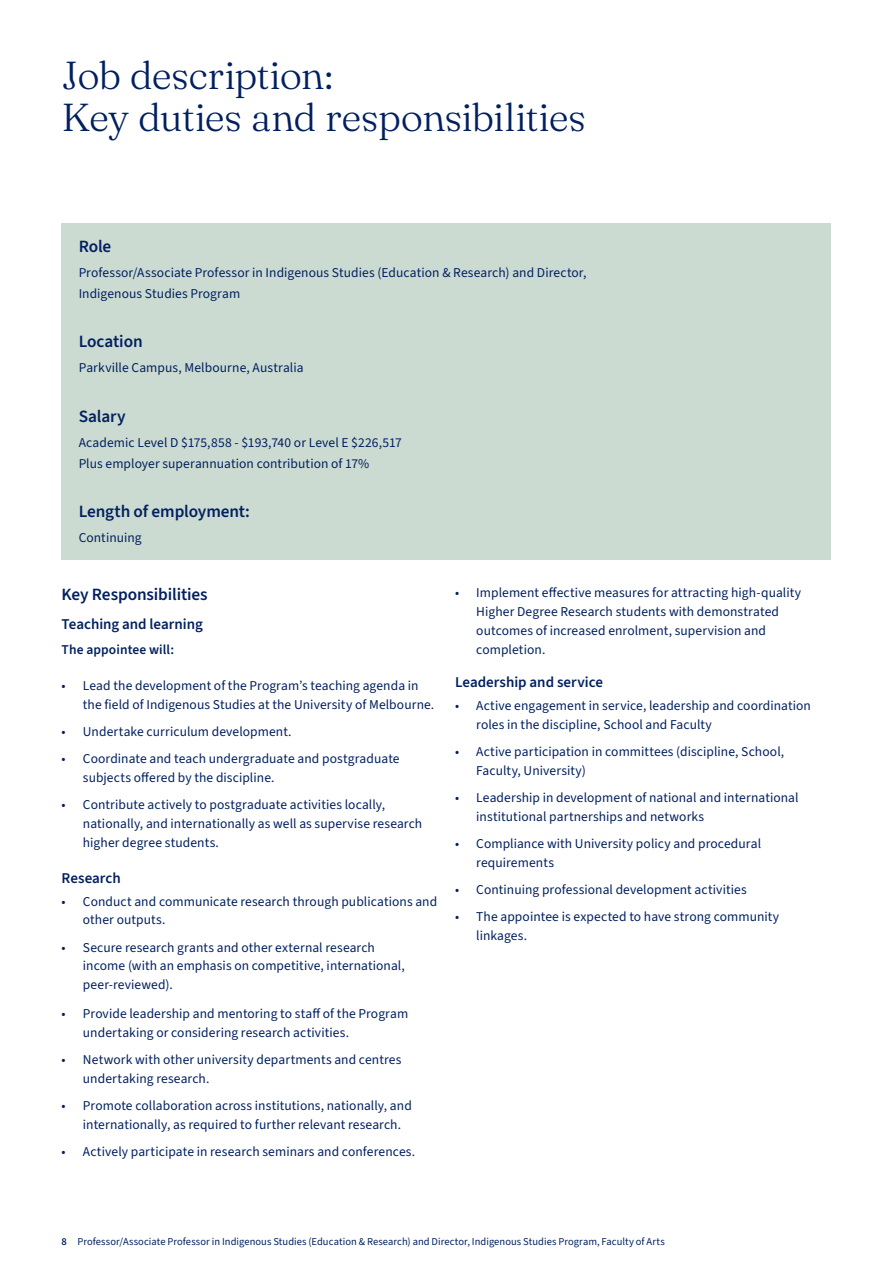
<style>
.page{position:relative;width:893px;height:1263px;background:#fff}
.page>*{position:absolute;margin:0;border:0;box-sizing:border-box;transform-origin:0 0}
.ADV_Recruitment_-_H1{font:300 39px/42px "Fraunces 9 pt";letter-spacing:-.015em;color:#02205f}
.ADV_Recruitment_-_Heading_2{font:600 17.25px "Source Sans 3";letter-spacing:-.01em;color:#02205f}
.ADV_Recruitment_-_Heading_3{font:600 15px "Source Sans 3";color:#02205f}
.ADV_Recruitment_-_Body_Copy{font:13.5px/18.8px "Source Sans 3";letter-spacing:.005em;color:#02205f}
.ADV_Recruitment_-_Body_Copy-2{font:600 13.5px "Source Sans 3";letter-spacing:.005em;color:#02205f}
.t1{font:10.5px "Source Sans 3";letter-spacing:.005em;color:#02205f}
.s1{font-weight:600}
</style>
<div class="page">
<div style="left:62px;top:223px;width:769px;height:336px;background:#cbdbd2"></div>
<p class="ADV_Recruitment_-_H1" style="left:62px;top:52px;width:526px">Job description:<br>Key duties and responsibilities</p>
<p class="ADV_Recruitment_-_Heading_2" style="left:79px;top:234px;width:34px">Role</p>
<p class="ADV_Recruitment_-_Body_Copy" style="left:79px;top:262px;width:509px;line-height:21px">Professor/Associate Professor in Indigenous Studies (Education &amp; Research) and Director,<br>Indigenous Studies Program</p>
<p class="ADV_Recruitment_-_Heading_2" style="left:79px;top:330px;width:65px">Location</p>
<p class="ADV_Recruitment_-_Body_Copy" style="left:79px;top:359px;width:226px">Parkville Campus, Melbourne, Australia</p>
<p class="ADV_Recruitment_-_Heading_2" style="left:79px;top:404px;width:49px">Salary</p>
<p class="ADV_Recruitment_-_Body_Copy" style="left:79px;top:432px;width:325px;line-height:21px">Academic Level D $175,858 - $193,740 or Level E $226,517<br>Plus employer superannuation contribution of 17%</p>
<p class="ADV_Recruitment_-_Heading_2" style="left:79px;top:500px;width:173px">Length of employment:</p>
<p class="ADV_Recruitment_-_Body_Copy" style="left:79px;top:529px;width:65px">Continuing</p>
<p class="ADV_Recruitment_-_Heading_2" style="left:62px;top:583px;width:148px">Key Responsibilities</p>
<p class="ADV_Recruitment_-_Heading_3" style="left:62px;top:614px;width:143px">Teaching and learning</p>
<p class="ADV_Recruitment_-_Body_Copy-2" style="left:62px;top:641px;width:114px">The appointee will:</p>
<p class="ADV_Recruitment_-_Body_Copy" style="left:83px;top:677px;width:353px;text-indent:-21px">• Lead the development of the Program’s teaching agenda in the field of Indigenous Studies at the University of Melbourne.</p>
<p class="ADV_Recruitment_-_Body_Copy" style="left:62px;top:723px;width:231px">• Undertake curriculum development.</p>
<p class="ADV_Recruitment_-_Body_Copy" style="left:83px;top:750px;width:318px;text-indent:-21px">• Coordinate and teach undergraduate and postgraduate subjects offered by the discipline.</p>
<p class="ADV_Recruitment_-_Body_Copy" style="left:83px;top:796px;width:341px;text-indent:-21px">• Contribute actively to postgraduate activities locally, nationally, and internationally as well as supervise research higher degree students.</p>
<p class="ADV_Recruitment_-_Heading_3" style="left:62px;top:867px;width:61px">Research</p>
<p class="ADV_Recruitment_-_Body_Copy" style="left:83px;top:892px;width:356px;text-indent:-21px">• Conduct and communicate research through publications and other outputs.</p>
<p class="ADV_Recruitment_-_Body_Copy" style="left:83px;top:938px;width:323px;text-indent:-21px">• Secure research grants and other external research income (with an emphasis on competitive, international, peer-reviewed).</p>
<p class="ADV_Recruitment_-_Body_Copy" style="left:83px;top:1005px;width:327px;text-indent:-21px">• Provide leadership and mentoring to staff of the Program undertaking or considering research activities.</p>
<p class="ADV_Recruitment_-_Body_Copy" style="left:83px;top:1051px;width:320px;text-indent:-21px">• Network with other university departments and centres undertaking research.</p>
<p class="ADV_Recruitment_-_Body_Copy" style="left:83px;top:1097px;width:330px;text-indent:-21px">• Promote collaboration across institutions, nationally, and internationally, as required to further relevant research.</p>
<p class="ADV_Recruitment_-_Body_Copy" style="left:62px;top:1143px;width:355px">• Actively participate in research seminars and conferences.</p>
<p class="ADV_Recruitment_-_Body_Copy" style="left:476px;top:584px;width:326px;text-indent:-21px">• Implement effective measures for attracting high-quality Higher Degree Research students with demonstrated outcomes of increased enrolment, supervision and completion.</p>
<p class="ADV_Recruitment_-_Heading_3" style="left:455px;top:672px;width:150px">Leadership and service</p>
<p class="ADV_Recruitment_-_Body_Copy" style="left:476px;top:697px;width:336px;text-indent:-21px">• Active engagement in service, leadership and coordination roles in the discipline, School and Faculty</p>
<p class="ADV_Recruitment_-_Body_Copy" style="left:476px;top:743px;width:310px;text-indent:-21px">• Active participation in committees (discipline, School,<br>Faculty, University)</p>
<p class="ADV_Recruitment_-_Body_Copy" style="left:476px;top:789px;width:324px;text-indent:-21px">• Leadership in development of national and international institutional partnerships and networks</p>
<p class="ADV_Recruitment_-_Body_Copy" style="left:476px;top:835px;width:286px;text-indent:-21px">• Compliance with University policy and procedural requirements</p>
<p class="ADV_Recruitment_-_Body_Copy" style="left:455px;top:881px;width:293px">• Continuing professional development activities</p>
<p class="ADV_Recruitment_-_Body_Copy" style="left:476px;top:908px;width:305px;text-indent:-21px">• The appointee is expected to have strong community linkages.</p>
<p class="t1" style="left:62px;top:1235px;width:605px"><span class="s1">8</span> Professor/Associate Professor in Indigenous Studies (Education &amp; Research) and Director, Indigenous Studies Program, Faculty of Arts</p>
</div>
